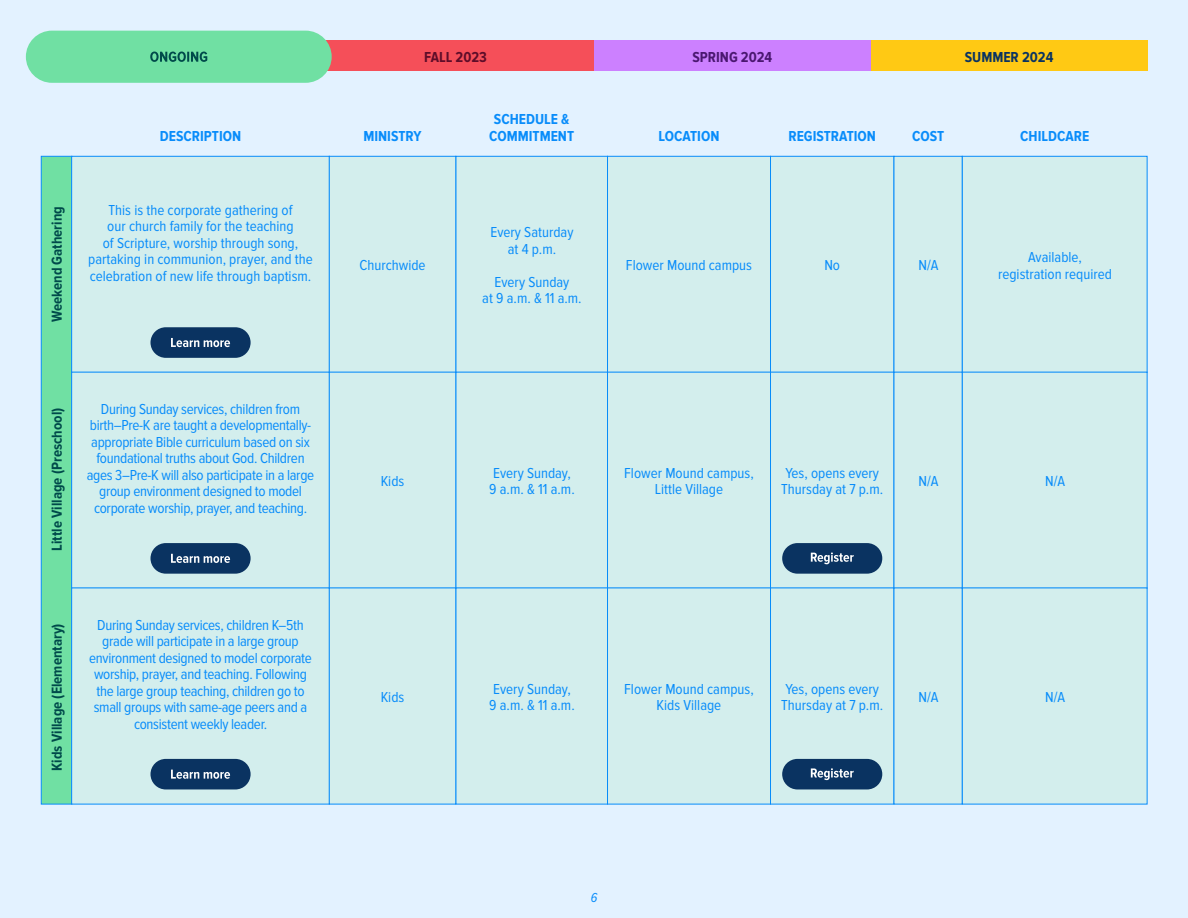
<style>
.page{position:relative;width:1188px;height:918px;background:#e3f2ff}
.page>*{position:absolute;margin:0;border:0;box-sizing:border-box;transform-origin:0 0}
.t1{font:15px/16.5px "Proxima Nova Cond";letter-spacing:-.02em;color:#088cfa;text-align:center}
.t2{font:15px/16.5px "Proxima Nova Cond";color:#088cfa;text-align:center}
.t3{font:700 15px/16.5px "Proxima Nova Cond";color:#088cfa;text-align:center}
.t4{font:700 15px "Proxima Nova Cond";color:#004a4a}
.t5{font:700 15px "Proxima Nova Cond";color:#4a1770}
.t6{font:700 15px "Proxima Nova Cond";color:#0a3361}
.t7{font:700 15px "Proxima Nova Cond";color:#5e0d29}
.t8{font:italic 13.5px "Proxima Nova Cond";color:#088cfa}
</style>
<div class="page">
<div style="left:41px;top:156px;width:31px;height:648px;background:#70e0a3;border:1px solid #088cfa"></div>
<div style="left:71px;top:156px;width:259px;height:217px;background:#d3eeed;border:1px solid #088cfa"></div>
<div style="left:71px;top:372px;width:259px;height:217px;background:#d3eeed;border:1px solid #088cfa"></div>
<div style="left:71px;top:588px;width:259px;height:216px;background:#d3eeed"></div>
<div style="left:151px;top:327px;width:100px;height:31px;background:#0a3361;border-radius:15px"></div>
<svg style="left:171px;top:338px;width:59px;height:9px"></svg>
<div style="left:151px;top:543px;width:100px;height:31px;background:#0a3361;border-radius:15px"></div>
<svg style="left:171px;top:554px;width:59px;height:9px"></svg>
<div style="left:151px;top:759px;width:100px;height:30px;background:#0a3361;border-radius:15px"></div>
<svg style="left:171px;top:770px;width:59px;height:9px"></svg>
<div style="left:455px;top:156px;width:153px;height:217px;background:#d3eeed;border:1px solid #088cfa"></div>
<div style="left:455px;top:372px;width:153px;height:217px;background:#d3eeed"></div>
<div style="left:455px;top:588px;width:153px;height:216px;background:#d3eeed"></div>
<div style="left:607px;top:156px;width:164px;height:217px;background:#d3eeed;border:1px solid #088cfa"></div>
<div style="left:607px;top:372px;width:164px;height:217px;background:#d3eeed;border:1px solid #088cfa"></div>
<div style="left:607px;top:588px;width:164px;height:216px;background:#d3eeed;border:1px solid #088cfa"></div>
<div style="left:770px;top:156px;width:124px;height:217px;background:#d3eeed;border:1px solid #088cfa"></div>
<div style="left:770px;top:372px;width:124px;height:217px;background:#d3eeed;border:1px solid #088cfa"></div>
<div style="left:770px;top:588px;width:124px;height:216px;background:#d3eeed;border:1px solid #088cfa"></div>
<div style="left:894px;top:156px;width:69px;height:217px;background:#d3eeed"></div>
<div style="left:894px;top:372px;width:69px;height:217px;background:#d3eeed"></div>
<div style="left:894px;top:588px;width:69px;height:216px;background:#d3eeed"></div>
<div style="left:962px;top:156px;width:186px;height:217px;background:#d3eeed;border:1px solid #088cfa"></div>
<div style="left:962px;top:372px;width:186px;height:217px;background:#d3eeed;border:1px solid #088cfa"></div>
<div style="left:962px;top:588px;width:186px;height:216px;background:#d3eeed"></div>
<div style="left:329px;top:156px;width:127px;height:217px;background:#d3eeed;border:1px solid #088cfa"></div>
<div style="left:329px;top:372px;width:127px;height:217px;background:#d3eeed;border:1px solid #088cfa"></div>
<div style="left:329px;top:588px;width:127px;height:216px;background:#d3eeed;border:1px solid #088cfa"></div>
<div style="left:782px;top:543px;width:100px;height:31px;background:#0a3361;border-radius:15px"></div>
<svg style="left:811px;top:552px;width:43px;height:12px"></svg>
<div style="left:782px;top:759px;width:100px;height:30px;background:#0a3361;border-radius:15px"></div>
<svg style="left:811px;top:768px;width:43px;height:12px"></svg>
<div style="left:317px;top:40px;width:277px;height:31px;background:#f54f59"></div>
<div style="left:594px;top:40px;width:277px;height:31px;background:#cc80ff"></div>
<div style="left:871px;top:40px;width:277px;height:31px;background:#ffc914"></div>
<div style="left:26px;top:31px;width:306px;height:52px;background:#70e0a3;border-radius:26px"></div>
<svg style="left:150px;top:52px;width:57px;height:10px"></svg>
<p class="t3" style="left:160px;top:128px;width:83px">DESCRIPTION</p>
<p class="t4" style="left:48px;top:322px;width:118px;rotate:-90deg">Weekend Gathering</p>
<p class="t2" style="left:88px;top:202px;width:226px">This is the corporate gathering of<br>our church family for the teaching<br>of Scripture, worship through song, partaking in communion, prayer, and the celebration of new life through baptism.</p>
<p class="t4" style="left:48px;top:551px;width:144px;rotate:-90deg">Little Village (Preschool)</p>
<p class="t1" style="left:87px;top:401px;width:229px">During Sunday services, children from birth–Pre-K are taught a developmentally&shy;appropriate Bible curriculum based on six foundational truths about God. Children ages 3–Pre-K will also participate in a large group environment designed to model corporate worship, prayer, and teaching.</p>
<p class="t4" style="left:48px;top:771px;width:149px;rotate:-90deg">Kids Village (Elementary)</p>
<p class="t1" style="left:89px;top:617px;width:224px">During Sunday services, children K–5th grade will participate in a large group environment designed to model corporate worship, prayer, and teaching. Following the large group teaching, children go to small groups with same-age peers and a consistent weekly leader.</p>
<p class="t7" style="left:424px;top:48px;width:64px">FALL 2023</p>
<p class="t5" style="left:692px;top:48px;width:81px">SPRING 2024</p>
<p class="t6" style="left:965px;top:48px;width:90px">SUMMER 2024</p>
<p class="t3" style="left:489px;top:111px;width:87px">SCHEDULE &amp;<br>COMMITMENT</p>
<p class="t3" style="left:363px;top:128px;width:60px">MINISTRY</p>
<p class="t3" style="left:659px;top:128px;width:62px">LOCATION</p>
<p class="t3" style="left:788px;top:128px;width:89px">REGISTRATION</p>
<p class="t3" style="left:912px;top:128px;width:34px">COST</p>
<p class="t3" style="left:1020px;top:128px;width:71px">CHILDCARE</p>
<p class="t2" style="left:359px;top:257px;width:68px">Churchwide</p>
<p class="t2" style="left:491px;top:224px;width:84px">Every Saturday at 4 p.m.</p>
<p class="t2" style="left:482px;top:274px;width:101px">Every Sunday<br>at 9 a.m. &amp; 11 a.m.</p>
<p class="t2" style="left:626px;top:257px;width:128px">Flower Mound campus</p>
<p class="t1" style="left:824px;top:257px;width:17px">No</p>
<p class="t1" style="left:919px;top:257px;width:21px">N/A</p>
<p class="t2" style="left:998px;top:249px;width:116px">Available, registration required</p>
<p class="t1" style="left:381px;top:473px;width:25px">Kids</p>
<p class="t2" style="left:489px;top:465px;width:87px;text-align:left">Every Sunday,<br>9 a.m. &amp; 11 a.m.</p>
<p class="t2" style="left:624px;top:465px;width:131px">Flower Mound campus,<br>Little Village</p>
<p class="t2" style="left:781px;top:465px;width:103px;text-align:left">Yes, opens every<br>Thursday at 7 p.m.</p>
<p class="t1" style="left:919px;top:473px;width:21px">N/A</p>
<p class="t1" style="left:1045px;top:473px;width:21px">N/A</p>
<p class="t1" style="left:381px;top:689px;width:25px">Kids</p>
<p class="t2" style="left:489px;top:681px;width:87px;text-align:left">Every Sunday,<br>9 a.m. &amp; 11 a.m.</p>
<p class="t2" style="left:624px;top:681px;width:131px">Flower Mound campus,<br>Kids Village</p>
<p class="t2" style="left:781px;top:681px;width:103px;text-align:left">Yes, opens every<br>Thursday at 7 p.m.</p>
<p class="t1" style="left:919px;top:689px;width:21px">N/A</p>
<p class="t1" style="left:1045px;top:689px;width:21px">N/A</p>
<p class="t8" style="left:591px;top:890px;width:8px">6</p>
</div>
